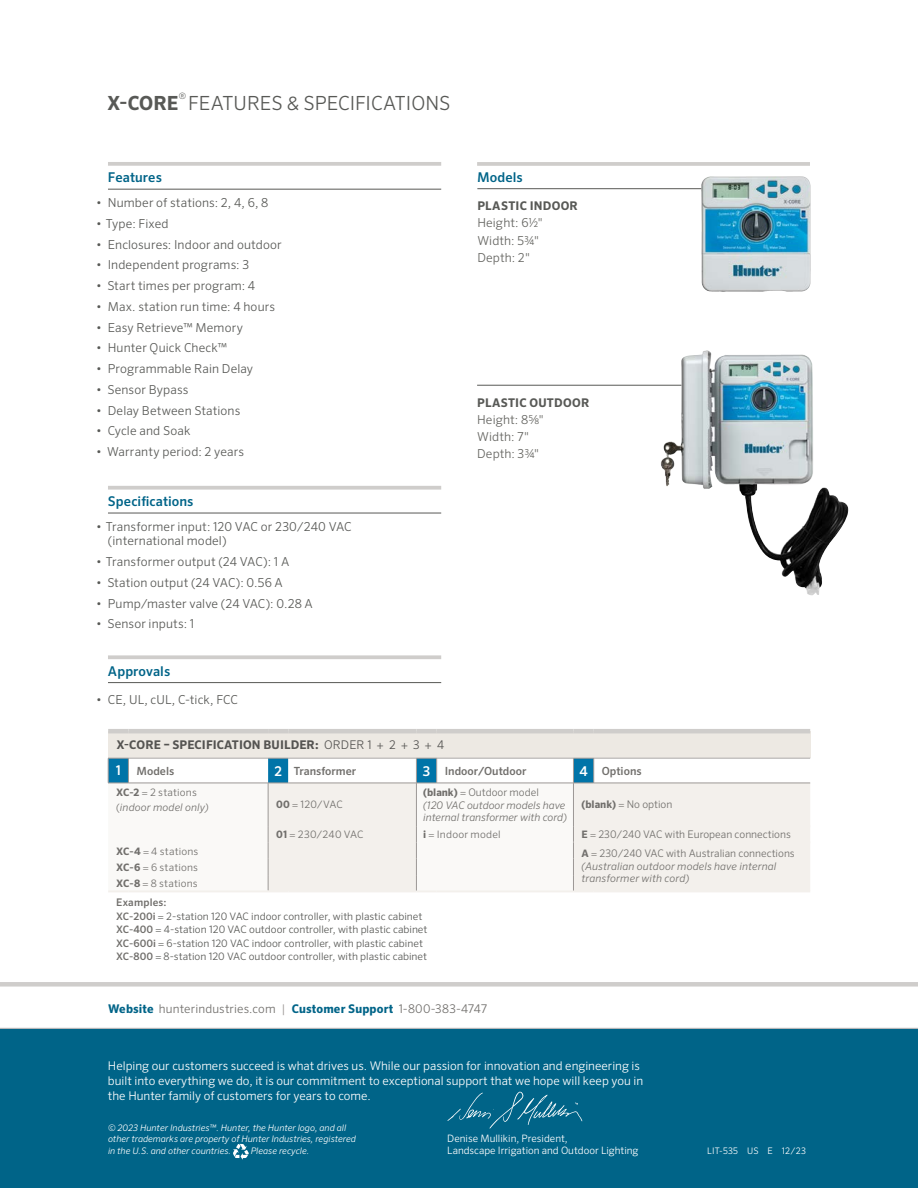
<style>
.page{position:relative;width:918px;height:1188px;background:#fff}
.page>*{position:absolute;margin:0;border:0;box-sizing:border-box;transform-origin:0 0}
.t1{font:300 19.5px "Sero Pro";color:#585956}
.t2{font:700 19.5px "Sero Pro";color:#585956}
.t3{font:500 13.5px "Sero Pro";letter-spacing:.005em;color:#006488}
.t4{font:300 12.3px/14.2px "Sero Pro";letter-spacing:.01em;color:#585956}
.t5{font:300 12.3px/17.2px "Sero Pro";letter-spacing:.01em;color:#646460}
.t6{font:300 12px/15px "Sero Pro";color:#fff}
.t7{font:300 12px "Sero Pro";letter-spacing:.01em;color:#716f6c}
.t8{font:700 12px "Sero Pro";letter-spacing:.01em;color:#555452}
.t9{font:700 12px "Sero Pro";letter-spacing:.025em;color:#585956}
.t10{font:500 11.25px "Sero Pro";color:#716f6c}
.t11{font:italic 300 10.5px/12.6px "Sero Pro";letter-spacing:.01em;color:#716f6c}
.t12{font:300 10.5px "Sero Pro";color:#716f6c}
.t13{font:500 10.5px "Sero Pro";letter-spacing:.015em;color:#716f6c}
.t14{font:300 10.35px/13.5px "Sero Pro";color:#585956}
.t15{font:300 10.35px/15.9px "Sero Pro";letter-spacing:.02em;color:#716f6c}
.t16{font:300 10.2px/12px "Sero Pro";color:#fff}
.t17{font:italic 300 9px/11.1px "Sero Pro";color:#fff}
.t18{font:300 9px "Sero Pro";letter-spacing:.02em;color:#fff}
.t19{font:300 8.7px "Sero Pro";color:#585956}
.s1{font-weight:300}
.s2{font-size:13.5px;color:#fff}
.s3{font-weight:700}
.s4{font-style:normal;font-size:10.35px}
.s5{font-weight:700;font-style:normal}
.s6{font-style:normal}
.s7{font-weight:700;font-size:10.35px}
.s8{font-size:10.35px}
.s9{font-weight:700;font-style:normal;font-size:10.35px}
.s10{font-weight:500;color:#716f6c}
.s11{font-weight:700;color:#006488}
.s12{color:#9c9896}
</style>
<div class="page">
<div style="left:0;top:982px;width:918px;height:5px;background:#cfcdcb"></div>
<div style="left:0;top:1029px;width:918px;height:159px;background:#006488"></div>
<hr style="left:0;top:1028px;width:918px;height:1px;background:#a7a9ac">
<svg style="left:447px;top:1091px;width:135px;height:38px"></svg>
<svg style="left:233px;top:1144px;width:16px;height:16px"></svg>
<hr style="left:477px;top:385px;width:214px;height:1px;background:#585956">
<hr style="left:477px;top:188px;width:256px;height:1px;background:#585956">
<hr style="left:477px;top:162px;width:333px;height:4px;background:#cfcdcb">
<div style="left:108px;top:731px;width:702px;height:27px;background:#ede9e3"></div>
<svg style="left:108px;top:784px;width:160px;height:107px"></svg>
<svg style="left:269px;top:784px;width:541px;height:107px;fill:#f3f0ec"></svg>
<hr style="left:108px;top:729px;width:20px;height:4px;background:#cfcdcb">
<hr style="left:128px;top:729px;width:140px;height:4px;background:#cfcdcb">
<hr style="left:268px;top:729px;width:20px;height:4px;background:#cfcdcb">
<hr style="left:288px;top:729px;width:128px;height:4px;background:#cfcdcb">
<hr style="left:416px;top:729px;width:21px;height:4px;background:#cfcdcb">
<hr style="left:437px;top:729px;width:136px;height:4px;background:#cfcdcb">
<hr style="left:573px;top:729px;width:21px;height:4px;background:#cfcdcb">
<hr style="left:594px;top:729px;width:216px;height:4px;background:#cfcdcb">
<hr style="left:594px;top:758px;width:216px;height:1px;background:#aca9a7">
<hr style="left:268px;top:825px;width:20px;height:2px;background:#f3f0ec">
<hr style="left:288px;top:825px;width:128px;height:2px;background:#f3f0ec">
<hr style="left:574px;top:825px;width:20px;height:2px;background:#f3f0ec">
<hr style="left:594px;top:825px;width:216px;height:2px;background:#f3f0ec">
<hr style="left:288px;top:874px;width:128px;height:2px;background:#f3f0ec">
<hr style="left:288px;top:841px;width:128px;height:2px;background:#f3f0ec">
<hr style="left:594px;top:783px;width:216px;height:1px;background:#9c9896">
<hr style="left:573px;top:783px;width:1px;height:43px;background:#9c9896">
<svg style="left:108px;top:891px;width:20px;height:1px"></svg>
<hr style="left:128px;top:891px;width:140px;height:1px;background:#f3f0ec">
<hr style="left:437px;top:891px;width:136px;height:1px;background:#f3f0ec">
<hr style="left:288px;top:891px;width:128px;height:1px;background:#f3f0ec">
<hr style="left:416px;top:783px;width:1px;height:43px;background:#9c9896">
<svg style="left:416px;top:826px;width:21px;height:66px"></svg>
<hr style="left:594px;top:841px;width:216px;height:2px;background:#f3f0ec">
<hr style="left:594px;top:891px;width:216px;height:1px;background:#f3f0ec">
<svg style="left:573px;top:826px;width:21px;height:66px"></svg>
<hr style="left:268px;top:783px;width:1px;height:43px;background:#9c9896">
<svg style="left:268px;top:826px;width:20px;height:66px"></svg>
<svg style="left:108px;top:758px;width:486px;height:26px"></svg>
<img style="left:701px;top:176px;width:110px;height:116px">
<img style="left:661px;top:350px;width:188px;height:245px">
<svg style="left:108px;top:162px;width:333px;height:4px"></svg>
<hr style="left:108px;top:189px;width:333px;height:1px;background:#585956">
<svg style="left:108px;top:486px;width:333px;height:4px"></svg>
<hr style="left:108px;top:513px;width:333px;height:1px;background:#585956">
<svg style="left:108px;top:655px;width:333px;height:4px"></svg>
<hr style="left:108px;top:682px;width:333px;height:1px;background:#585956">
<h1 class="t2" style="left:107px;top:91px;width:73px">X-CORE</h1>
<p class="t19" style="left:179px;top:91px;width:9px">®</p>
<h1 class="t1" style="left:188px;top:91px;width:264px">FEATURES &amp; SPECIFICATIONS</h1>
<p class="t3" style="left:108px;top:169px;width:55px">Features</p>
<p class="t4" style="left:96px;top:196px;width:174px">• Number of stations: 2, 4, 6, 8</p>
<p class="t4" style="left:96px;top:216px;width:74px">• Type: Fixed</p>
<p class="t4" style="left:96px;top:237px;width:187px">• Enclosures: Indoor and outdoor</p>
<p class="t4" style="left:96px;top:258px;width:154px">• Independent programs: 3</p>
<p class="t4" style="left:96px;top:279px;width:160px">• Start times per program: 4</p>
<p class="t4" style="left:96px;top:299px;width:180px">• Max. station run time: 4 hours</p>
<p class="t4" style="left:96px;top:320px;width:148px">• Easy Retrieve™ Memory</p>
<p class="t4" style="left:96px;top:341px;width:132px">• Hunter Quick Check™</p>
<p class="t4" style="left:96px;top:362px;width:158px">• Programmable Rain Delay</p>
<p class="t4" style="left:96px;top:382px;width:94px">• Sensor Bypass</p>
<p class="t4" style="left:96px;top:403px;width:146px">• Delay Between Stations</p>
<p class="t4" style="left:96px;top:424px;width:96px">• Cycle and Soak</p>
<p class="t4" style="left:96px;top:444px;width:149px">• Warranty period: 2 years</p>
<p class="t3" style="left:108px;top:493px;width:87px">Specifications</p>
<p class="t4" style="left:108px;top:520px;width:245px;text-indent:-12px">• Transformer input: 120 VAC or 230/240 VAC (international model)</p>
<p class="t4" style="left:96px;top:555px;width:195px">• Transformer output (24 VAC): 1 A</p>
<p class="t4" style="left:96px;top:575px;width:188px">• Station output (24 VAC): 0.56 A</p>
<p class="t4" style="left:96px;top:596px;width:218px">• Pump/master valve (24 VAC): 0.28 A</p>
<p class="t4" style="left:96px;top:617px;width:100px">• Sensor inputs: 1</p>
<p class="t3" style="left:108px;top:663px;width:64px">Approvals</p>
<p class="t4" style="left:96px;top:692px;width:143px">• CE, UL, cUL, C-tick, FCC</p>
<p class="t3" style="left:477px;top:169px;width:47px">Models</p>
<p class="t9" style="left:477px;top:199px;width:102px">PLASTIC INDOOR</p>
<p class="t5" style="left:477px;top:214px;width:67px">Height: 6½"<br>Width: 5¾"<br>Depth: 2"</p>
<p class="t9" style="left:477px;top:395px;width:114px">PLASTIC OUTDOOR</p>
<p class="t5" style="left:477px;top:411px;width:68px">Height: 8⅝"<br>Width: 7"<br>Depth: 3¾"</p>
<p class="t8" style="left:116px;top:738px;width:329px">X-CORE – SPECIFICATION BUILDER: <span class="s1">ORDER 1 + 2 + 3 + 4</span></p>
<p class="t10" style="left:116px;top:764px;width:60px"><span class="s2">1</span> Models</p>
<p class="t10" style="left:274px;top:764px;width:83px"><span class="s2">2</span> Transformer</p>
<p class="t10" style="left:423px;top:764px;width:105px"><span class="s2">3</span> Indoor/Outdoor</p>
<p class="t10" style="left:579px;top:764px;width:64px"><span class="s2">4</span> Options</p>
<p class="t15" style="left:116px;top:784px;width:82px"><span class="s3">XC-2</span> = 2 stations</p>
<p class="t11" style="left:116px;top:801px;width:94px"><span class="s4">(</span>indoor model only)</p>
<p class="t15" style="left:276px;top:797px;width:68px"><span class="s3">00</span> = 120/VAC</p>
<p class="t11" style="left:423px;top:786px;width:145px"><span class="s5">(blank)</span> <span class="s6">= Outdoor model<br></span>(120 VAC outdoor models have internal transformer with cord)</p>
<p class="t12" style="left:582px;top:799px;width:92px"><span class="s3">(blank)</span> = No option</p>
<p class="t15" style="left:276px;top:827px;width:89px"><span class="s3">01</span> = 230/240 VAC</p>
<p class="t15" style="left:423px;top:827px;width:79px"><span class="s3">i</span> = Indoor model</p>
<p class="t12" style="left:582px;top:828px;width:211px"><span class="s7">E</span> <span class="s8">=</span> 230/240 VAC with European connections</p>
<p class="t15" style="left:116px;top:843px;width:84px"><span class="s3">XC-4</span> = 4 stations</p>
<p class="t11" style="left:582px;top:847px;width:215px"><span class="s9">A</span> <span class="s4">=</span> <span class="s6">230/240 VAC with Australian connections </span>(Australian outdoor models have internal transformer with cord)</p>
<p class="t15" style="left:116px;top:859px;width:83px"><span class="s3">XC-6</span> = 6 stations<br><span class="s3">XC-8</span> = 8 stations</p>
<p class="t13" style="left:116px;top:896px;width:52px">Examples:</p>
<p class="t14" style="left:116px;top:909px;width:313px"><span class="s10">XC-200i</span> = 2-station 120 VAC indoor controller, with plastic cabinet <span class="s10">XC-400</span> = 4-station 120 VAC outdoor controller, with plastic cabinet <span class="s10">XC-600i</span> = 6-station 120 VAC indoor controller, with plastic cabinet <span class="s10">XC-800</span> = 8-station 120 VAC outdoor controller, with plastic cabinet</p>
<p class="t7" style="left:108px;top:1001px;width:381px"><span class="s11">Website</span> hunterindustries.com <span class="s12">|</span> <span class="s11">Customer Support</span> 1-800-383-4747</p>
<p class="t6" style="left:108px;top:1058px;width:537px">Helping our customers succeed is what drives us. While our passion for innovation and engineering is built into everything we do, it is our commitment to exceptional support that we hope will keep you in the Hunter family of customers for years to come.</p>
<p class="t17" style="left:108px;top:1122px;width:249px">© 2023 Hunter Industries™. Hunter, the Hunter logo, and all other trademarks are property of Hunter Industries, registered in the U.S. and other countries.</p>
<p class="t17" style="left:251px;top:1145px;width:60px">Please recycle.</p>
<p class="t16" style="left:447px;top:1132px;width:193px">Denise Mullikin, President,<br>Landscape Irrigation and Outdoor Lighting</p>
<p class="t18" style="left:707px;top:1145px;width:101px">LIT-535 US E 12/23</p>
</div>
